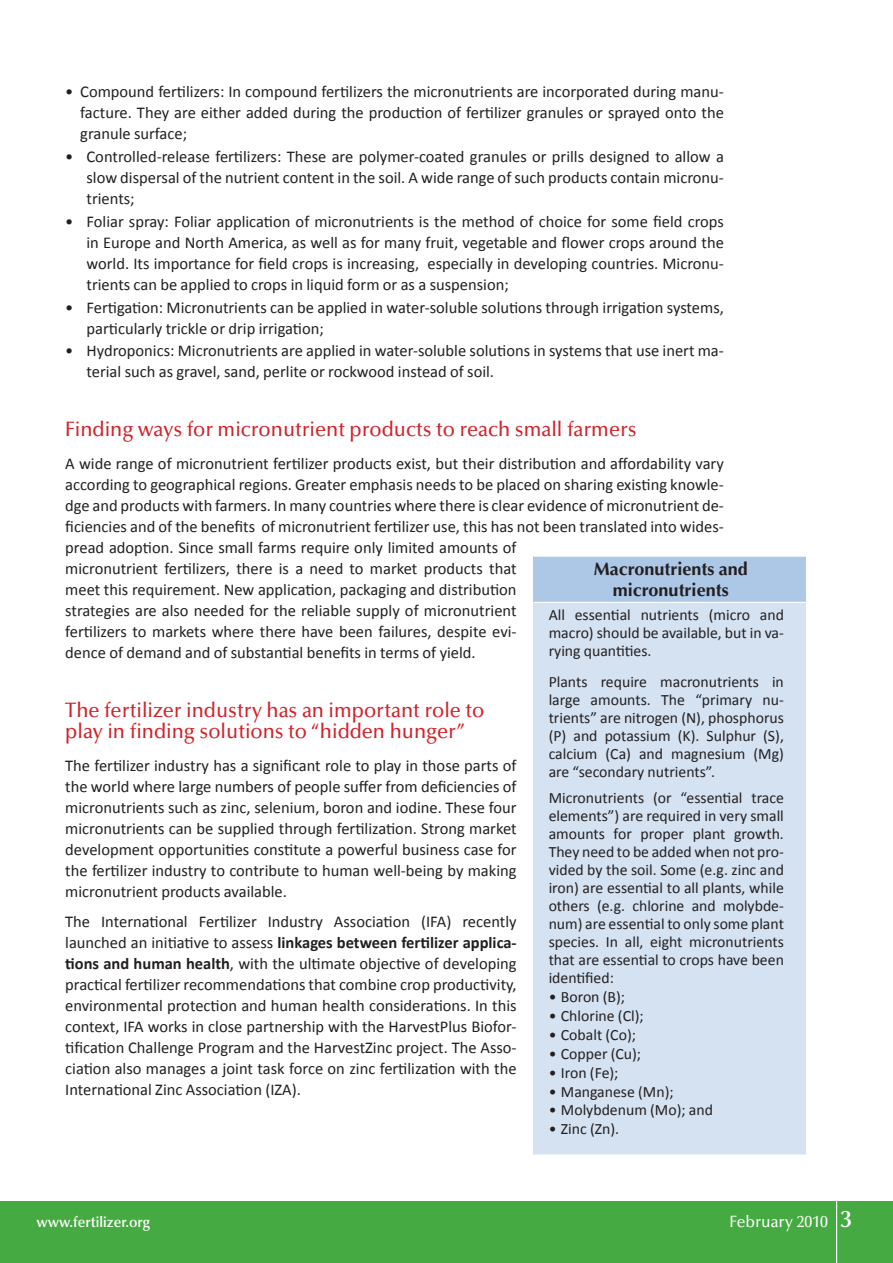
<style>
.page{position:relative;width:893px;height:1263px;background:#fff}
.page>*{position:absolute;margin:0;border:0;box-sizing:border-box;transform-origin:0 0}
.t1{font:600 24px "Optima LT Std";color:#fff;scale:.95 1}
.Title_text{font:500 21px/21px "Optima LT Std";color:#d1232a;scale:.95 1}
.table_title{font:700 18px/21px "Optima LT Std";color:#231f20;text-align:center}
.Text{font:16.5px/21px "Calibri";color:#231f20;text-align:justify}
.Text_puce{font:16.5px/21px "Calibri";color:#231f20;text-align:justify}
.t2{font:500 16.5px "Optima LT Std";color:#fff;scale:.95 1}
.table_text{font:15.75px/18px "Calibri";color:#231f20;text-align:justify}
.table_puce{font:15.75px "Calibri";color:#231f20}
.t3{font:600 15px "Optima LT Std";color:#fff;scale:.95 1}
.s1{font-weight:700}
</style>
<div class="page">
<div style="left:0;top:1202px;width:893px;height:61px;background:#46aa42"></div>
<hr style="left:836px;top:1186px;width:1px;height:77px;background:#fff">
<div style="left:534px;top:556px;width:272px;height:46px;background:#adc7e7"></div>
<div style="left:534px;top:602px;width:272px;height:553px;background:#d4e2f2"></div>
<hr style="left:534px;top:556px;width:272px;height:1px;background:#fff">
<hr style="left:534px;top:602px;width:272px;height:1px;background:#fff">
<hr style="left:534px;top:1154px;width:272px;height:1px;background:#fff">
<p class="Text_puce" style="left:80px;top:81px;width:645px;text-indent:-15px">• Compound fertilizers: In compound fertilizers the micronutrients are incorporated during manu&shy;facture. They are either added during the production of fertilizer granules or sprayed onto the granule surface;</p>
<p class="Text_puce" style="left:87px;top:145px;width:639px;text-indent:-21px">• Controlled-release fertilizers: These are polymer-coated granules or prills designed to allow a slow dispersal of the nutrient content in the soil. A wide range of such products contain micronu&shy;trients;</p>
<p class="Text_puce" style="left:87px;top:210px;width:639px;text-indent:-21px">• Foliar spray: Foliar application of micronutrients is the method of choice for some field crops in Europe and North America, as well as for many fruit, vegetable and flower crops around the world. Its importance for field crops is increasing, especially in developing countries. Micronu&shy;trients can be applied to crops in liquid form or as a suspension;</p>
<p class="Text_puce" style="left:87px;top:296px;width:639px;text-indent:-21px">• Fertigation: Micronutrients can be applied in water-soluble solutions through irrigation systems, particularly trickle or drip irrigation;</p>
<p class="Text_puce" style="left:87px;top:339px;width:639px;text-indent:-21px">• Hydroponics: Micronutrients are applied in water-soluble solutions in systems that use inert ma&shy;terial such as gravel, sand, perlite or rockwood instead of soil.</p>
<p class="Title_text" style="left:65px;top:419px;width:603px">Finding ways for micronutrient products to reach small farmers</p>
<p class="Text" style="left:65px;top:452px;width:660px;text-align:left">A wide range of micronutrient fertilizer products exist, but their distribution and affordability vary according to geographical regions. Greater emphasis needs to be placed on sharing existing knowle&shy;dge and products with farmers. In many countries where there is clear evidence of micronutrient de&shy;ficiencies and of the benefits of micronutrient fertilizer use, this has not been translated into wides&shy;pread adoption. Since small farms require only limited amounts of<br>micronutrient fertilizers, there is a need to market products that<br>meet this requirement. New application, packaging and distribution<br>strategies are also needed for the reliable supply of micronutrient<br>fertilizers to markets where there have been failures, despite evi-<br>dence of demand and of substantial benefits in terms of yield.</p>
<p class="table_title" style="left:594px;top:559px;width:156px">Macronutrients and micronutrients</p>
<p class="table_text" style="left:549px;top:605px;width:237px">All essential nutrients (micro and macro) should be available, but in va&shy;rying quantities.</p>
<p class="table_text" style="left:549px;top:672px;width:237px">Plants require macronutrients in large amounts. The “primary nu&shy;trients” are nitrogen (N), phosphorus (P) and potassium (K). Sulphur (S), calcium (Ca) and magnesium (Mg) are “secondary nutrients”.</p>
<p class="table_text" style="left:549px;top:788px;width:237px">Micronutrients (or “essential trace elements”) are required in very small amounts for proper plant growth.<br>They need to be added when not pro&shy;vided by the soil. Some (e.g. zinc and iron) are essential to all plants, while others (e.g. chlorine and molybde&shy;num) are essential to only some plant species. In all, eight micronutrients that are essential to crops have been identified:</p>
<p class="table_puce" style="left:549px;top:987px;width:78px">• Boron (B);</p>
<p class="table_puce" style="left:549px;top:1006px;width:97px">• Chlorine (Cl);</p>
<p class="table_puce" style="left:549px;top:1025px;width:89px">• Cobalt (Co);</p>
<p class="table_puce" style="left:549px;top:1044px;width:94px">• Copper (Cu);</p>
<p class="table_puce" style="left:549px;top:1063px;width:71px">• Iron (Fe);</p>
<p class="table_puce" style="left:549px;top:1081px;width:127px">• Manganese (Mn);</p>
<p class="table_puce" style="left:549px;top:1100px;width:166px">• Molybdenum (Mo); and</p>
<p class="table_puce" style="left:549px;top:1119px;width:72px">• Zinc (Zn).</p>
<p class="Title_text" style="left:65px;top:700px;width:443px">The fertilizer industry has an important role to play in finding solutions to “hidden hunger”</p>
<p class="Text" style="left:65px;top:754px;width:453px">The fertilizer industry has a significant role to play in those parts of the world where large numbers of people suffer from deficiencies of micronutrients such as zinc, selenium, boron and iodine. These four micronutrients can be supplied through fertilization. Strong market development opportunities constitute a powerful business case for the fertilizer industry to contribute to human well-being by making micronutrient products available.</p>
<p class="Text" style="left:65px;top:910px;width:453px">The International Fertilizer Industry Association (IFA) recently launched an initiative to assess <span class="s1">linkages between fertilizer applica&shy;tions and human health</span>, with the ultimate objective of developing practical fertilizer recommendations that combine crop productivity, environmental protection and human health considerations. In this context, IFA works in close partnership with the HarvestPlus Biofor&shy;tification Challenge Program and the HarvestZinc project. The Asso&shy;ciation also manages a joint task force on zinc fertilization with the International Zinc Association (IZA).</p>
<p class="t3" style="left:37px;top:1213px;width:121px">www.fertilizer.org</p>
<p class="t2" style="left:729px;top:1212px;width:105px">February 2010</p>
<p class="t1" style="left:840px;top:1205px;width:14px">3</p>
</div>
